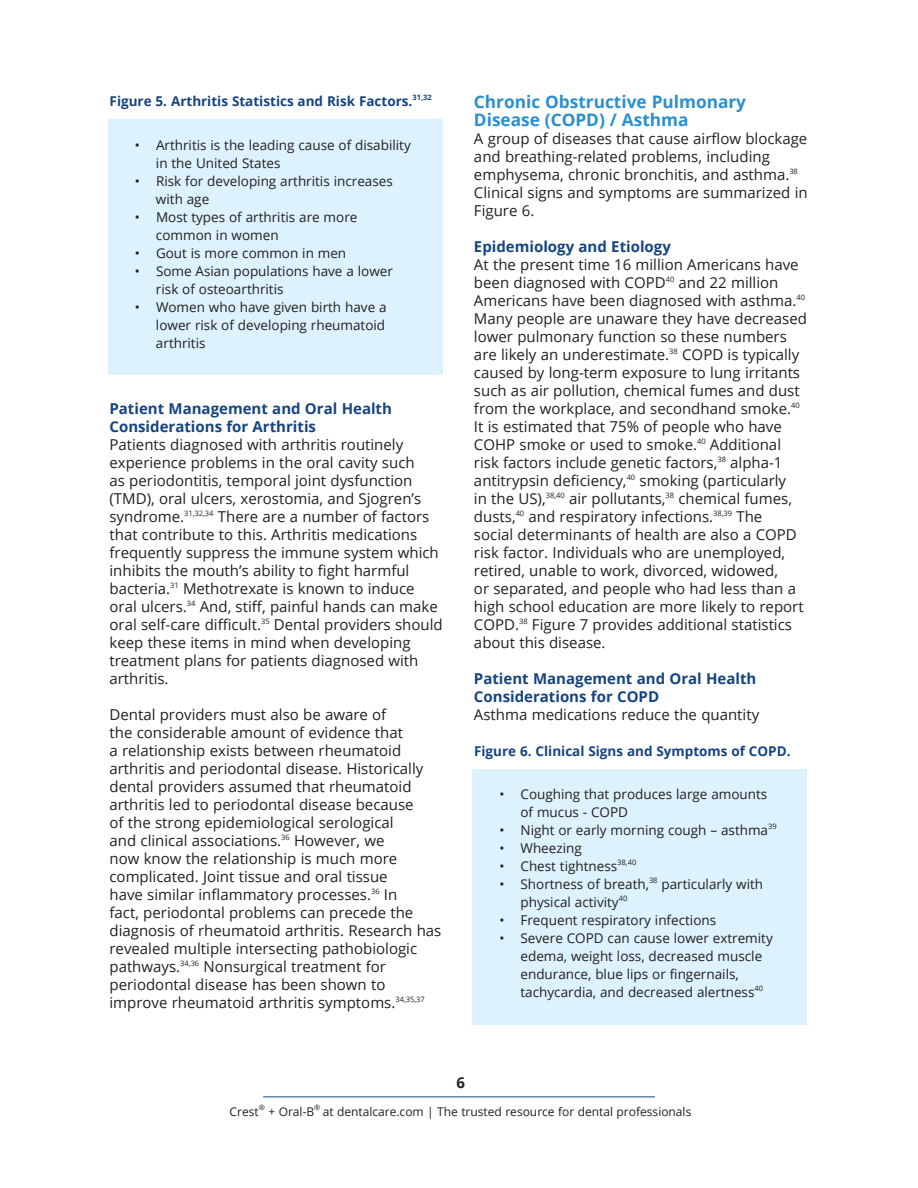
<style>
.page{position:relative;width:918px;height:1188px;background:#fff}
.page>*{position:absolute;margin:0;border:0;box-sizing:border-box;transform-origin:0 0}
.Main_Body{font:700 17.25px/18px "Open Sans";color:#298fce}
.Main_Body-2{font:15px/18px "Open Sans";color:#231f20}
.Main_Body-3{font:700 15px/18px "Open Sans";color:#164481}
.t1{font:700 15px "Open Sans";color:#231f20}
.bullets{font:13.5px/18px "Open Sans";color:#231f20}
.Figure{font:700 13.5px "Open Sans";color:#164481}
.t2{font:12px "Open Sans";color:#231f20}
.t3{font:7.5px "Open Sans";color:#231f20}
</style>
<div class="page">
<hr style="left:263px;top:1096px;width:392px;height:1px;background:#164481">
<div style="left:108px;top:119px;width:334px;height:256px;background:#dcf2fc"></div>
<div style="left:472px;top:769px;width:335px;height:255px;background:#dcf2fc"></div>
<p class="Figure" style="left:110px;top:92px;width:324px">Figure 5. Arthritis Statistics and Risk Factors.<sup>31,32</sup></p>
<p class="bullets" style="left:156px;top:135px;width:256px;text-indent:-21px">• Arthritis is the leading cause of disability in the United States</p>
<p class="bullets" style="left:156px;top:171px;width:238px;text-indent:-21px">• Risk for developing arthritis increases with age</p>
<p class="bullets" style="left:156px;top:207px;width:203px;text-indent:-21px">• Most types of arthritis are more common in women</p>
<p class="bullets" style="left:135px;top:243px;width:213px">• Gout is more common in men</p>
<p class="bullets" style="left:156px;top:261px;width:238px;text-indent:-21px">• Some Asian populations have a lower risk of osteoarthritis</p>
<p class="bullets" style="left:156px;top:297px;width:232px;text-align:justify;text-indent:-21px">• Women who have given birth have a lower risk of developing rheumatoid arthritis</p>
<p class="Main_Body-3" style="left:109px;top:399px;width:284px">Patient Management and Oral Health<br>Considerations for Arthritis</p>
<p class="Main_Body-2" style="left:109px;top:435px;width:335px">Patients diagnosed with arthritis routinely experience problems in the oral cavity such<br>as periodontitis, temporal joint dysfunction (TMD), oral ulcers, xerostomia, and Sjogren’s syndrome.<sup>31,32,34</sup> There are a number of factors that contribute to this. Arthritis medications frequently suppress the immune system which inhibits the mouth’s ability to fight harmful bacteria.<sup>31</sup> Methotrexate is known to induce oral ulcers.<sup>34</sup> And, stiff, painful hands can make oral self-care difficult.<sup>35</sup> Dental providers should keep these items in mind when developing treatment plans for patients diagnosed with arthritis.</p>
<p class="Main_Body-2" style="left:109px;top:705px;width:333px">Dental providers must also be aware of<br>the considerable amount of evidence that<br>a relationship exists between rheumatoid arthritis and periodontal disease. Historically dental providers assumed that rheumatoid arthritis led to periodontal disease because<br>of the strong epidemiological serological<br>and clinical associations.<sup>36</sup> However, we<br>now know the relationship is much more complicated. Joint tissue and oral tissue<br>have similar inflammatory processes.<sup>36</sup> In<br>fact, periodontal problems can precede the diagnosis of rheumatoid arthritis. Research has revealed multiple intersecting pathobiologic pathways.<sup>34,36</sup> Nonsurgical treatment for periodontal disease has been shown to improve rheumatoid arthritis symptoms.<sup>34,35,37</sup></p>
<p class="Main_Body" style="left:474px;top:92px;width:274px">Chronic Obstructive Pulmonary<br>Disease (COPD) / Asthma</p>
<p class="Main_Body-2" style="left:474px;top:129px;width:335px">A group of diseases that cause airflow blockage and breathing-related problems, including emphysema, chronic bronchitis, and asthma.<sup>38<br></sup>Clinical signs and symptoms are summarized in Figure 6.</p>
<p class="Main_Body-3" style="left:474px;top:237px;width:198px">Epidemiology and Etiology</p>
<p class="Main_Body-2" style="left:474px;top:255px;width:334px">At the present time 16 million Americans have been diagnosed with COPD<sup>40</sup> and 22 million Americans have been diagnosed with asthma.<sup>40<br></sup>Many people are unaware they have decreased lower pulmonary function so these numbers are likely an underestimate.<sup>38</sup> COPD is typically caused by long-term exposure to lung irritants such as air pollution, chemical fumes and dust from the workplace, and secondhand smoke.<sup>40<br></sup>It is estimated that 75% of people who have COHP smoke or used to smoke.<sup>40</sup> Additional risk factors include genetic factors,<sup>38</sup> alpha-1 antitrypsin deficiency,<sup>40</sup> smoking (particularly<br>in the US),<sup>38,40</sup> air pollutants,<sup>38</sup> chemical fumes, dusts,<sup>40</sup> and respiratory infections.<sup>38,39</sup> The<br>social determinants of health are also a COPD risk factor. Individuals who are unemployed, retired, unable to work, divorced, widowed,<br>or separated, and people who had less than a high school education are more likely to report COPD.<sup>38</sup> Figure 7 provides additional statistics about this disease.</p>
<p class="Main_Body-3" style="left:474px;top:669px;width:284px">Patient Management and Oral Health<br>Considerations for COPD</p>
<p class="Main_Body-2" style="left:474px;top:705px;width:287px">Asthma medications reduce the quantity</p>
<p class="Figure" style="left:474px;top:742px;width:318px">Figure 6. Clinical Signs and Symptoms of COPD.</p>
<p class="bullets" style="left:520px;top:785px;width:248px;text-indent:-21px">• Coughing that produces large amounts of mucus - COPD</p>
<p class="bullets" style="left:499px;top:821px;width:279px">• Night or early morning cough – asthma<sup>39</sup></p>
<p class="bullets" style="left:499px;top:839px;width:84px">• Wheezing</p>
<p class="bullets" style="left:499px;top:857px;width:138px">• Chest tightness<sup>38,40</sup></p>
<p class="bullets" style="left:520px;top:875px;width:244px;text-indent:-21px">• Shortness of breath,<sup>38</sup> particularly with physical activity<sup>40</sup></p>
<p class="bullets" style="left:499px;top:911px;width:218px">• Frequent respiratory infections</p>
<p class="bullets" style="left:520px;top:929px;width:254px;text-indent:-21px">• Severe COPD can cause lower extremity edema, weight loss, decreased muscle endurance, blue lips or fingernails, tachycardia, and decreased alertness<sup>40</sup></p>
<p class="t1" style="left:456px;top:1072px;width:10px">6</p>
<p class="t2" style="left:230px;top:1103px;width:31px">Crest</p>
<p class="t3" style="left:259px;top:1102px;width:8px">®</p>
<p class="t2" style="left:268px;top:1103px;width:47px">+ Oral-B</p>
<p class="t3" style="left:314px;top:1102px;width:8px">®</p>
<p class="t2" style="left:323px;top:1103px;width:370px">at dentalcare.com | The trusted resource for dental professionals</p>
</div>
